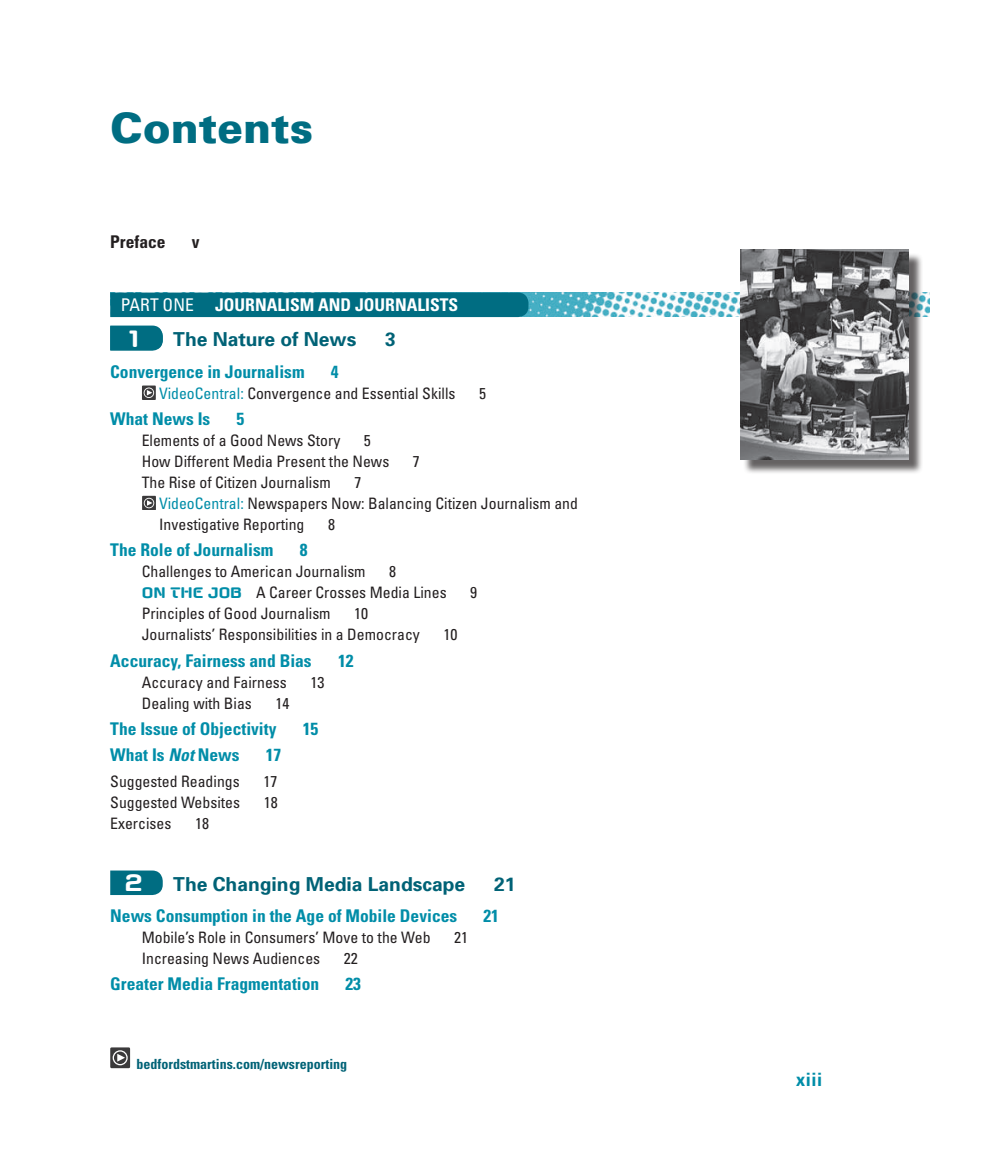
<style>
.page{position:relative;width:1008px;height:1150px;background:#fff}
.page>*{position:absolute;margin:0;border:0;box-sizing:border-box;transform-origin:0 0}
.FM___CT{font:900 42px "Univers";color:#006d82}
.t1{font:700 24.5px "Axaxax Rg";color:#fff}
.TOC___CT{font:700 19.25px "Univers";color:#006276}
.TOC___CT_ff_PT{font:700 19.25px "Univers";color:#006276}
.t2{font:700 condensed 18.38px "Univers";color:#008da8}
.TOC___h1{font:700 condensed 17.5px "Univers";color:#008da8}
.TOC__h1___first{font:700 condensed 17.5px "Univers";color:#008da8}
.TOC___PT{font:700 condensed 17.5px "Univers";color:#fff}
.TOC___h1__OLD{font:700 condensed 17.5px "Univers";color:#008da8}
.TOC___h1__OLD-2{font:700 condensed 17.5px "Univers";color:#231f20}
.TOC___h2{font:condensed 15.75px "Univers";color:#231f20}
.TOC___VC{font:condensed 15.75px/21px "Univers";color:#231f20}
.TOC___CR___h1{font:condensed 15.75px "Univers";color:#231f20}
.TOC___CR___h1-F{font:condensed 15.75px "Univers";color:#231f20}
.TOC___VC-2{font:700 condensed 14px "Univers";color:#006276}
.s1{font-weight:400}
.s2{color:#008da8}
.s3{font-family:"Axaxax Rg";font-weight:700;font-stretch:normal;color:#008da8}
.s4{font-style:italic}
</style>
<div class="page">
<img style="left:528px;top:293px;width:401px;height:24px">
<div style="left:110px;top:293px;width:418px;height:24px;background:#006d82"></div>
<svg style="left:110px;top:326px;width:53px;height:25px"></svg>
<div style="left:142px;top:385px;width:14px;height:15px;background:#3b3a3b"></div>
<svg style="left:144px;top:387px;width:10px;height:11px"></svg>
<svg style="left:142px;top:496px;width:14px;height:14px"></svg>
<svg style="left:144px;top:498px;width:10px;height:10px"></svg>
<svg style="left:110px;top:870px;width:53px;height:25px"></svg>
<div style="left:743px;top:253px;width:180px;height:222px;background:#231f20;opacity:.7"></div>
<img style="left:740px;top:250px;width:168px;height:210px">
<div style="left:110px;top:1047px;width:20px;height:21px;background:#3b3a3b"></div>
<svg style="left:113px;top:1050px;width:15px;height:15px"></svg>
<p class="FM___CT" style="left:110px;top:102px;width:205px">Contents</p>
<p class="TOC___h1__OLD-2" style="left:110px;top:231px;width:57px">Preface</p>
<p class="TOC___h1__OLD-2" style="left:192px;top:231px;width:9px">v</p>
<p class="TOC___PT" style="left:121px;top:294px;width:339px"><span class="s1">PART ONE</span> JOURNALISM AND JOURNALISTS</p>
<p class="t1" style="left:129px;top:323px;width:11px">1</p>
<p class="TOC___CT_ff_PT" style="left:173px;top:327px;width:185px">The Nature of News</p>
<p class="TOC___CT_ff_PT" style="left:385px;top:327px;width:12px">3</p>
<p class="TOC__h1___first" style="left:110px;top:361px;width:196px">Convergence in Journalism</p>
<p class="TOC__h1___first" style="left:331px;top:361px;width:9px">4</p>
<p class="TOC___VC" style="left:159px;top:382px;width:298px"><span class="s2">VideoCentral:</span> Convergence and Essential Skills</p>
<p class="TOC___VC" style="left:479px;top:382px;width:8px">5</p>
<p class="TOC___h1__OLD" style="left:110px;top:408px;width:102px">What News Is</p>
<p class="TOC___h1__OLD" style="left:237px;top:408px;width:9px">5</p>
<p class="TOC___h2" style="left:142px;top:430px;width:200px">Elements of a Good News Story</p>
<p class="TOC___h2" style="left:364px;top:430px;width:8px">5</p>
<p class="TOC___h2" style="left:142px;top:451px;width:249px">How Different Media Present the News</p>
<p class="TOC___h2" style="left:413px;top:451px;width:8px">7</p>
<p class="TOC___h2" style="left:142px;top:472px;width:190px">The Rise of Citizen Journalism</p>
<p class="TOC___h2" style="left:354px;top:472px;width:8px">7</p>
<p class="TOC___VC" style="left:159px;top:492px;width:420px"><span class="s2">VideoCentral:</span> Newspapers Now: Balancing Citizen Journalism and<br>Investigative Reporting</p>
<p class="TOC___VC" style="left:328px;top:513px;width:8px">8</p>
<p class="TOC___h1" style="left:110px;top:539px;width:165px">The Role of Journalism</p>
<p class="TOC___h1" style="left:300px;top:539px;width:9px">8</p>
<p class="TOC___h2" style="left:142px;top:562px;width:225px">Challenges to American Journalism</p>
<p class="TOC___h2" style="left:389px;top:562px;width:8px">8</p>
<p class="TOC___h2" style="left:142px;top:583px;width:306px"><span class="s3">ON THE JOB</span> A Career Crosses Media Lines</p>
<p class="TOC___h2" style="left:470px;top:583px;width:8px">9</p>
<p class="TOC___h2" style="left:142px;top:604px;width:190px">Principles of Good Journalism</p>
<p class="TOC___h2" style="left:354px;top:604px;width:15px">10</p>
<p class="TOC___h2" style="left:142px;top:625px;width:280px">Journalists’ Responsibilities in a Democracy</p>
<p class="TOC___h2" style="left:444px;top:625px;width:15px">10</p>
<p class="TOC___h1" style="left:110px;top:650px;width:203px">Accuracy, Fairness and Bias</p>
<p class="TOC___h1" style="left:338px;top:650px;width:17px">12</p>
<p class="TOC___h2" style="left:142px;top:672px;width:147px">Accuracy and Fairness</p>
<p class="TOC___h2" style="left:311px;top:672px;width:15px">13</p>
<p class="TOC___h2" style="left:142px;top:693px;width:112px">Dealing with Bias</p>
<p class="TOC___h2" style="left:276px;top:693px;width:15px">14</p>
<p class="TOC___h1" style="left:110px;top:718px;width:168px">The Issue of Objectivity</p>
<p class="TOC___h1" style="left:303px;top:718px;width:17px">15</p>
<p class="TOC___h1" style="left:110px;top:744px;width:131px">What Is <span class="s4">Not</span> News</p>
<p class="TOC___h1" style="left:266px;top:744px;width:17px">17</p>
<p class="TOC___CR___h1-F" style="left:110px;top:772px;width:131px">Suggested Readings</p>
<p class="TOC___CR___h1-F" style="left:263px;top:772px;width:15px">17</p>
<p class="TOC___CR___h1" style="left:110px;top:793px;width:131px">Suggested Websites</p>
<p class="TOC___CR___h1" style="left:264px;top:793px;width:15px">18</p>
<p class="TOC___CR___h1" style="left:110px;top:814px;width:63px">Exercises</p>
<p class="TOC___CR___h1" style="left:195px;top:814px;width:15px">18</p>
<p class="t1" style="left:125px;top:867px;width:20px">2</p>
<p class="TOC___CT" style="left:173px;top:871px;width:294px">The Changing Media Landscape</p>
<p class="TOC___CT" style="left:494px;top:871px;width:23px">21</p>
<p class="TOC__h1___first" style="left:110px;top:905px;width:349px">News Consumption in the Age of Mobile Devices</p>
<p class="TOC__h1___first" style="left:484px;top:905px;width:17px">21</p>
<p class="TOC___h2" style="left:142px;top:927px;width:290px">Mobile’s Role in Consumers’ Move to the Web</p>
<p class="TOC___h2" style="left:454px;top:927px;width:15px">21</p>
<p class="TOC___h2" style="left:142px;top:948px;width:180px">Increasing News Audiences</p>
<p class="TOC___h2" style="left:344px;top:948px;width:15px">22</p>
<p class="TOC___h1" style="left:110px;top:973px;width:211px">Greater Media Fragmentation</p>
<p class="TOC___h1" style="left:346px;top:973px;width:17px">23</p>
<p class="TOC___VC-2" style="left:136px;top:1055px;width:212px">bedfordstmartins.com/newsreporting</p>
<p class="t2" style="left:796px;top:1068px;width:28px">xiii</p>
</div>
